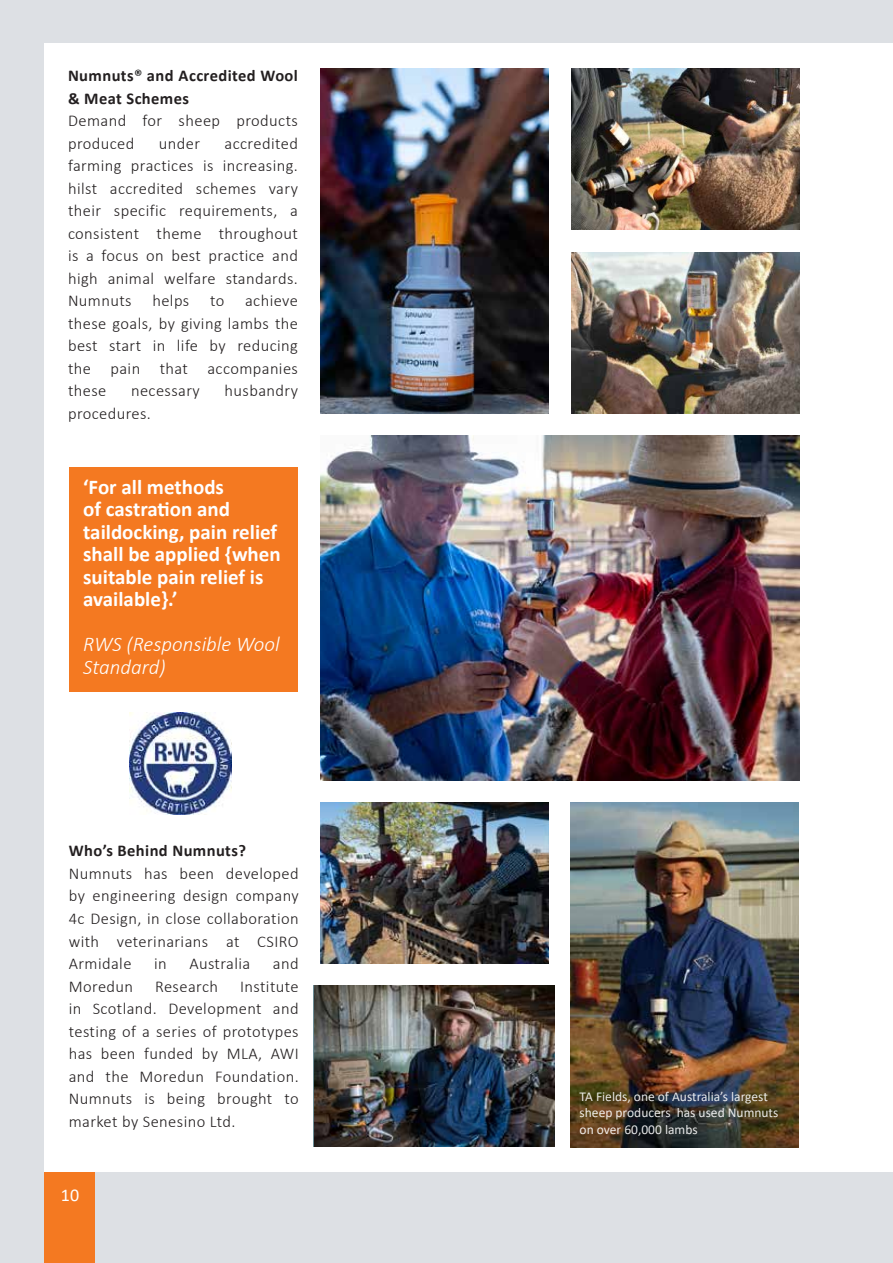
<style>
.page{position:relative;width:893px;height:1263px;background:#dde0e4}
.page>*{position:absolute;margin:0;border:0;box-sizing:border-box;transform-origin:0 0}
.t1{font:700 21px/22.5px "Calibri";color:#fff}
.t2{font:italic 300 21px/22.5px "Calibri";color:#fff}
.t3{font:18px "Calibri";color:#fff}
.t4{font:300 16.5px/22.5px "Calibri";letter-spacing:.025em;color:#231f20;text-align:justify}
.t5{font:700 16.5px/22.5px "Calibri";letter-spacing:.025em;color:#231f20}
.t6{font:13.5px/16.5px "Calibri";color:#fff}
.s1{font-weight:400;color:#000}
</style>
<div class="page">
<div style="left:45px;top:1171px;width:50px;height:92px;background:#f47921"></div>
<div style="left:45px;top:43px;width:848px;height:1128px;background:#fff"></div>
<img style="left:320px;top:69px;width:229px;height:344px">
<img style="left:570px;top:803px;width:229px;height:344px">
<img style="left:571px;top:69px;width:228px;height:161px">
<img style="left:571px;top:252px;width:228px;height:161px">
<img style="left:320px;top:803px;width:229px;height:161px">
<img style="left:314px;top:986px;width:241px;height:161px">
<img style="left:320px;top:436px;width:479px;height:344px">
<div style="left:70px;top:467px;width:228px;height:225px;background:#f47921"></div>
<img style="left:129px;top:712px;width:103px;height:102px">
<p class="t5" style="left:68px;top:64px;width:231px">Numnuts<span class="s1">®</span> and Accredited Wool &amp; Meat Schemes</p>
<p class="t4" style="left:68px;top:111px;width:231px">Demand for sheep products produced</p>
<p class="t4" style="left:68px;top:133px;width:231px;text-indent:157px">accredited farming practices is increasing. hilst accredited schemes vary their specific requirements, a consistent theme throughout is a focus on best practice and high animal welfare standards.<br>Numnuts</p>
<p class="t4" style="left:159px;top:133px;width:43px">under</p>
<p class="t4" style="left:68px;top:291px;width:231px;text-indent:177px">achieve these goals, by giving lambs the best start in life by reducing the pain that accompanies these</p>
<p class="t4" style="left:152px;top:291px;width:38px">helps</p>
<p class="t4" style="left:210px;top:291px;width:16px">to</p>
<p class="t4" style="left:131px;top:381px;width:70px">necessary</p>
<p class="t4" style="left:225px;top:381px;width:75px">husbandry</p>
<p class="t4" style="left:68px;top:403px;width:84px">procedures.</p>
<p class="t1" style="left:83px;top:475px;width:199px">‘For all methods<br>of castration and taildocking, pain relief shall be applied {when suitable pain relief is available}.’</p>
<p class="t2" style="left:83px;top:633px;width:198px">RWS (Responsible Wool<br>Standard)</p>
<p class="t5" style="left:69px;top:839px;width:179px">Who’s Behind Numnuts?</p>
<p class="t4" style="left:69px;top:863px;width:231px">Numnuts has been developed by engineering design company 4c Design, in close collaboration with veterinarians at CSIRO Armidale</p>
<p class="t4" style="left:154px;top:953px;width:14px">in</p>
<p class="t4" style="left:189px;top:953px;width:62px">Australia</p>
<p class="t4" style="left:273px;top:953px;width:27px">and</p>
<p class="t4" style="left:69px;top:976px;width:66px">Moredun</p>
<p class="t4" style="left:155px;top:976px;width:64px">Research</p>
<p class="t4" style="left:69px;top:976px;width:231px;text-indent:171px">Institute in Scotland. Development and testing of a series of prototypes has been funded by MLA, AWI and the Moredun Foundation.<br>Numnuts is being brought to market by Senesino Ltd.</p>
<p class="t3" style="left:61px;top:1189px;width:20px">10</p>
<p class="t6" style="left:580px;top:1089px;width:200px">TA Fields, one of Australia’s largest sheep producers has used Numnuts on over 60,000 lambs</p>
</div>
